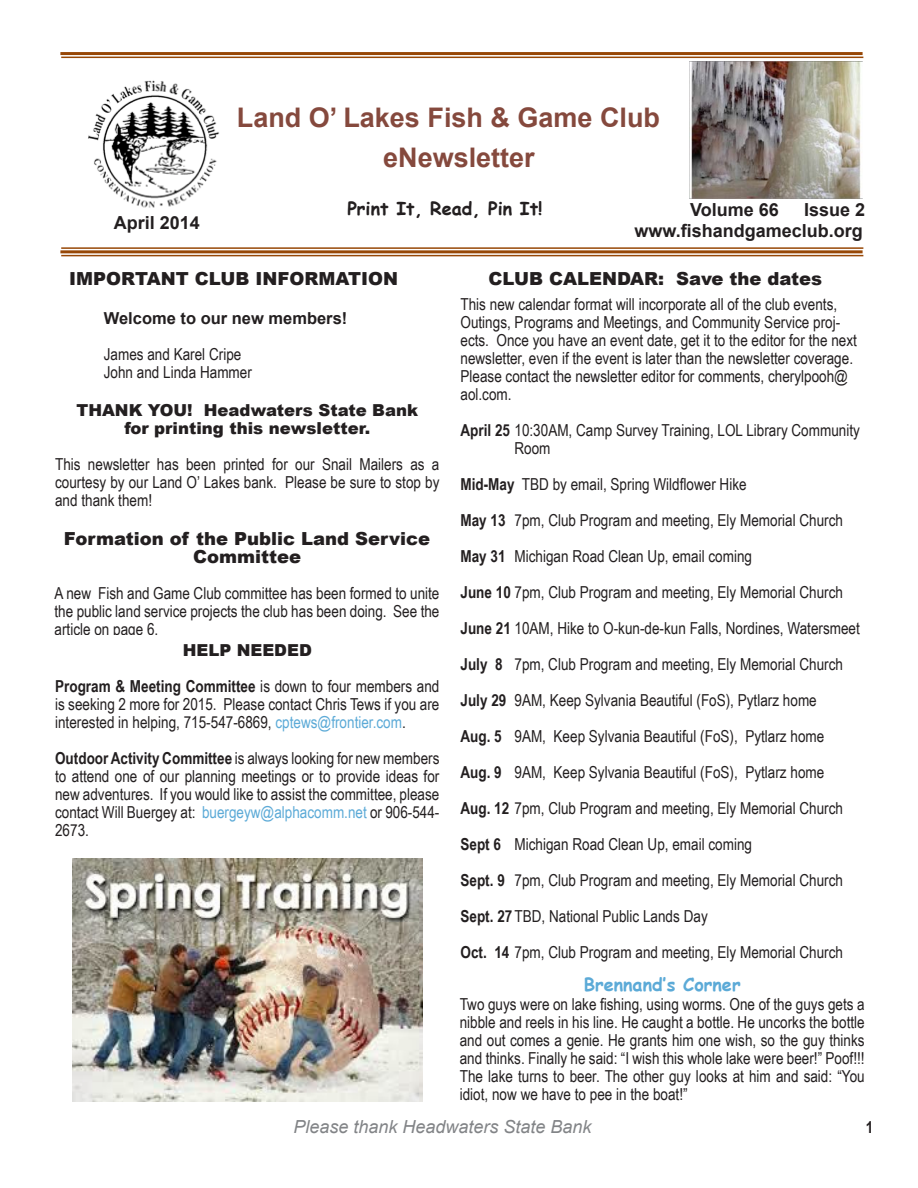
<style>
.page{position:relative;width:918px;height:1188px;background:#fff}
.page>*{position:absolute;margin:0;border:0;box-sizing:border-box;transform-origin:0 0}
.t1{font:700 27px "Arial";color:#85493d}
.t2{font:900 18px "Arial";color:#231f20}
.t3{font:700 18px "Arial";color:#231f20}
.t4{font:italic 18px "Arial";color:#828487}
.t5{font:700 18px "Comic Sans MS";color:#231f20}
.t6{font:700 18px "Comic Sans MS";color:#5caad7}
.t7{font:16.5px/18px "Arial Narrow";color:#231f20;text-align:justify}
.t8{font:900 16.5px "Arial";color:#231f20}
.t9{font:700 16.5px "Arial";color:#231f20}
.t10{font:700 16.5px "Arial Narrow";color:#231f20}
.s1{font-weight:700}
.s2{color:#5caad7}
</style>
<div class="page">
<img style="left:77px;top:55px;width:163px;height:153px">
<hr style="left:60px;top:52px;width:803px;height:3px;background:#974706">
<hr style="left:61px;top:57px;width:802px;height:1px;background:#974706">
<hr style="left:61px;top:247px;width:802px;height:2px;background:#974706">
<hr style="left:60px;top:250px;width:803px;height:3px;background:#974706">
<hr style="left:61px;top:255px;width:802px;height:1px;background:#974706">
<img style="left:689px;top:61px;width:174px;height:137px">
<img style="left:73px;top:859px;width:349px;height:242px">
<p class="t3" style="left:114px;top:211px;width:88px">April 2014</p>
<p class="t1" style="left:237px;top:100px;width:425px">Land O’ Lakes Fish &amp; Game Club</p>
<p class="t1" style="left:383px;top:140px;width:153px">eNewsletter</p>
<p class="t5" style="left:347px;top:195px;width:197px">Print It, Read, Pin It!</p>
<p class="t3" style="left:690px;top:198px;width:90px">Volume 66</p>
<p class="t3" style="left:804px;top:198px;width:63px">Issue 2</p>
<p class="t3" style="left:634px;top:219px;width:230px">www.fishandgameclub.org</p>
<p class="t2" style="left:69px;top:265px;width:330px">IMPORTANT CLUB INFORMATION</p>
<p class="t9" style="left:104px;top:307px;width:245px">Welcome to our new members!</p>
<p class="t7" style="left:104px;top:344px;width:139px">James and Karel Cripe</p>
<p class="t7" style="left:104px;top:362px;width:150px">John and Linda Hammer</p>
<p class="t8" style="left:76px;top:398px;width:343px">THANK YOU! Headwaters State Bank</p>
<p class="t8" style="left:124px;top:416px;width:247px">for printing this newsletter.</p>
<p class="t7" style="left:55px;top:454px;width:386px">This newsletter has been printed for our Snail Mailers as a courtesy by our Land O’ Lakes bank. Please be sure to stop by and thank them!</p>
<p class="t2" style="left:64px;top:525px;width:368px">Formation of the Public Land Service</p>
<p class="t2" style="left:193px;top:543px;width:109px">Committee</p>
<p class="t7" style="left:55px;top:583px;width:386px">A new Fish and Game Club committee has been formed to unite the public land service projects the club has been doing. See the article on page 6.</p>
<p class="t8" style="left:183px;top:638px;width:131px">HELP NEEDED</p>
<p class="t7" style="left:55px;top:676px;width:386px"><span class="s1">Program &amp; Meeting Committee</span> is down to four members and is seeking 2 more for 2015. Please contact Chris Tews if you are interested in helping, 715-547-6869, <span class="s2">cptews@frontier.com</span>.</p>
<p class="t7" style="left:55px;top:748px;width:386px"><span class="s1">Outdoor Activity Committee</span> is always looking for new members to attend one of our planning meetings or to provide ideas for new adventures. If you would like to assist the committee, please contact Will Buergey at: <span class="s2">buergeyw@alphacomm.net</span> or 906-544- 2673.</p>
<p class="t2" style="left:489px;top:265px;width:335px">CLUB CALENDAR: Save the dates</p>
<p class="t7" style="left:460px;top:294px;width:398px;text-align:left">This new calendar format will incorporate all of the club events, Outings, Programs and Meetings, and Community Service proj&shy;ects. Once you have an event date, get it to the editor for the next newsletter, even if the event is later than the newsletter coverage.<br>Please contact the newsletter editor for comments, cherylpooh@ aol.com.</p>
<p class="t7" style="left:460px;top:420px;width:401px"><span class="s1">April 25</span> 10:30AM, Camp Survey Training, LOL Library Community</p>
<p class="t7" style="left:515px;top:438px;width:38px">Room</p>
<p class="t7" style="left:460px;top:474px;width:288px"><span class="s1">Mid-May</span> TBD by email, Spring Wildflower Hike</p>
<p class="t7" style="left:460px;top:510px;width:384px"><span class="s1">May 13</span> 7pm, Club Program and meeting, Ely Memorial Church</p>
<p class="t7" style="left:460px;top:546px;width:293px"><span class="s1">May 31</span> Michigan Road Clean Up, email coming</p>
<p class="t7" style="left:460px;top:582px;width:384px"><span class="s1">June 10</span> 7pm, Club Program and meeting, Ely Memorial Church</p>
<p class="t7" style="left:460px;top:618px;width:401px"><span class="s1">June 21</span> 10AM, Hike to O-kun-de-kun Falls, Nordines, Watersmeet</p>
<p class="t7" style="left:460px;top:654px;width:384px"><span class="s1">July 8</span> 7pm, Club Program and meeting, Ely Memorial Church</p>
<p class="t7" style="left:460px;top:690px;width:358px"><span class="s1">July 29</span> 9AM, Keep Sylvania Beautiful (FoS), Pytlarz home</p>
<p class="t7" style="left:460px;top:726px;width:365px"><span class="s1">Aug. 5</span> 9AM, Keep Sylvania Beautiful (FoS), Pytlarz home</p>
<p class="t7" style="left:460px;top:762px;width:365px"><span class="s1">Aug. 9</span> 9AM, Keep Sylvania Beautiful (FoS), Pytlarz home</p>
<p class="t7" style="left:460px;top:798px;width:384px"><span class="s1">Aug. 12</span> 7pm, Club Program and meeting, Ely Memorial Church</p>
<p class="t7" style="left:460px;top:834px;width:293px"><span class="s1">Sept 6</span> Michigan Road Clean Up, email coming</p>
<p class="t7" style="left:460px;top:870px;width:384px"><span class="s1">Sept. 9</span> 7pm, Club Program and meeting, Ely Memorial Church</p>
<p class="t7" style="left:460px;top:906px;width:249px"><span class="s1">Sept. 27</span> TBD, National Public Lands Day</p>
<p class="t7" style="left:460px;top:942px;width:384px"><span class="s1">Oct. 14</span> 7pm, Club Program and meeting, Ely Memorial Church</p>
<p class="t6" style="left:584px;top:971px;width:158px">Brennand’s Corner</p>
<p class="t7" style="left:460px;top:994px;width:406px">Two guys were on lake fishing, using worms. One of the guys gets a nibble and reels in his line. He caught a bottle. He uncorks the bottle and out comes a genie. He grants him one wish, so the guy thinks and thinks. Finally he said: “I wish this whole lake were beer!” Poof!!!<br>The lake turns to beer. The other guy looks at him and said: “You idiot, now we have to pee in the boat!”</p>
<p class="t4" style="left:293px;top:1115px;width:300px">Please thank Headwaters State Bank</p>
<p class="t10" style="left:866px;top:1115px;width:9px">1</p>
</div>
